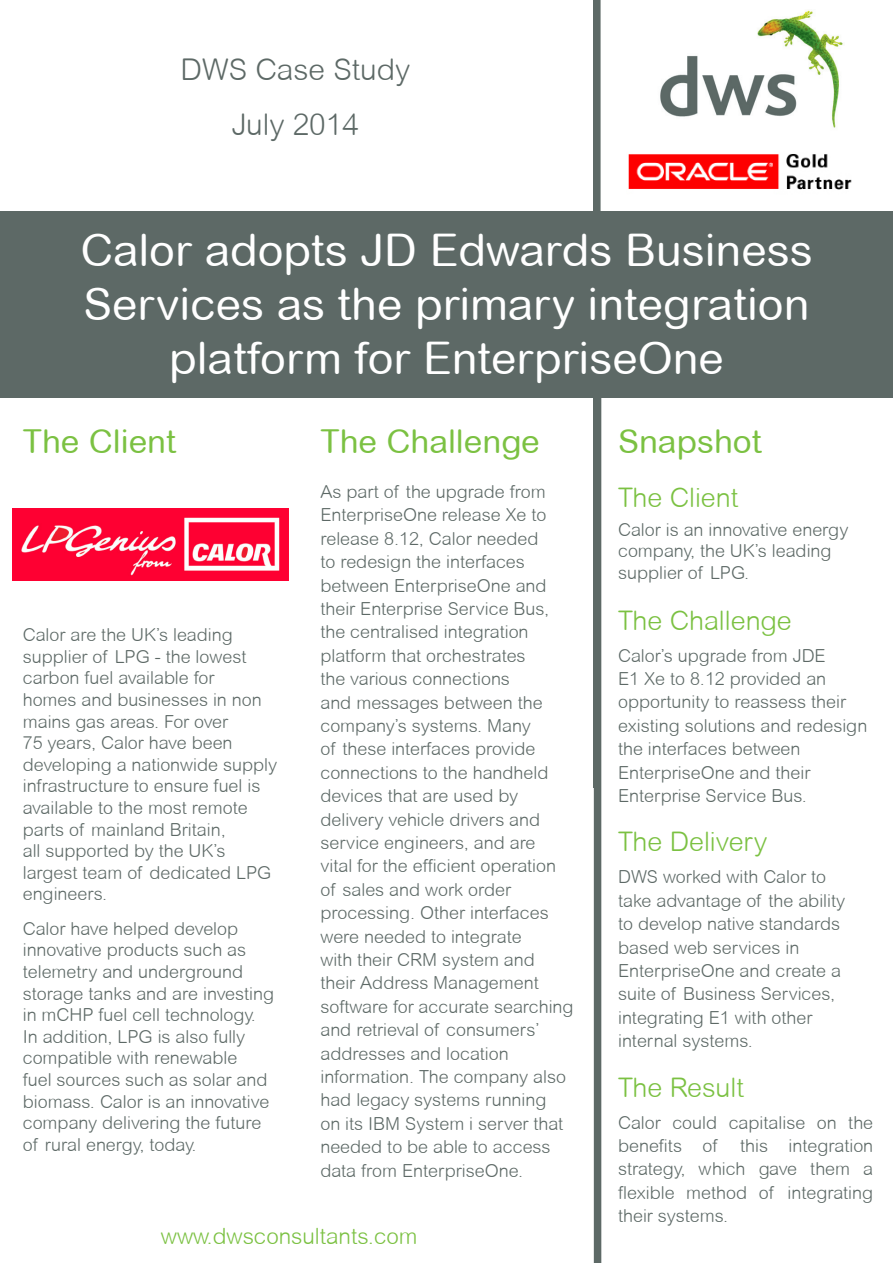
<style>
.page{position:relative;width:893px;height:1263px;background:#fff}
.page>*{position:absolute;margin:0;border:0;box-sizing:border-box;transform-origin:0 0}
.t1{font:45px/54px "Arial Rounded MT";color:#fff;text-align:center}
.t2{font:33px "Arial Rounded MT";color:#7bc142}
.t3{font:300 30px "Arial Rounded MT";color:#5d6966}
.t4{font:300 27px "Arial Rounded MT";color:#7bc142}
.t5{font:300 22.5px "Arial Rounded MT";color:#7bc142}
.t6{font:300 18px/23.4px "Arial Rounded MT";color:#5d6966}
</style>
<div class="page">
<svg style="left:593px;top:0;width:8px;height:788px;background:#636f6c"></svg>
<img style="left:660px;top:10px;width:183px;height:118px">
<img style="left:628px;top:154px;width:224px;height:36px">
<div style="left:0;top:212px;width:893px;height:186px;background:#5d6966"></div>
<div style="left:595px;top:397px;width:6px;height:865px;background:#5d6966"></div>
<div style="left:594px;top:396px;width:7px;height:867px;border:2px solid #5d6966"></div>
<img style="left:12px;top:509px;width:277px;height:72px">
<p class="t3" style="left:181px;top:52px;width:231px">DWS Case Study</p>
<p class="t3" style="left:232px;top:107px;width:129px">July 2014</p>
<p class="t1" style="left:80px;top:223px;width:734px">Calor adopts JD Edwards Business<br>Services as the primary integration platform for EnterpriseOne</p>
<p class="t2" style="left:23px;top:422px;width:155px">The Client</p>
<p class="t6" style="left:23px;top:624px;width:256px;line-height:21.6px">Calor are the UK’s leading supplier of LPG - the lowest carbon fuel available for<br>homes and businesses in non mains gas areas. For over<br>75 years, Calor have been developing a nationwide supply infrastructure to ensure fuel is available to the most remote parts of mainland Britain,<br>all supported by the UK’s largest team of dedicated LPG engineers.</p>
<p class="t6" style="left:23px;top:917px;width:253px;line-height:21.6px">Calor have helped develop innovative products such as telemetry and underground storage tanks and are investing in mCHP fuel cell technology.<br>In addition, LPG is also fully compatible with renewable<br>fuel sources such as solar and biomass. Calor is an innovative company delivering the future of rural energy, today.</p>
<p class="t2" style="left:320px;top:422px;width:221px">The Challenge</p>
<p class="t6" style="left:320px;top:480px;width:255px">As part of the upgrade from<br>EnterpriseOne release Xe to release 8.12, Calor needed<br>to redesign the interfaces between EnterpriseOne and their Enterprise Service Bus, the centralised integration platform that orchestrates<br>the various connections<br>and messages between the company’s systems. Many<br>of these interfaces provide connections to the handheld devices that are used by delivery vehicle drivers and service engineers, and are<br>vital for the efficient operation of sales and work order processing. Other interfaces were needed to integrate<br>with their CRM system and their Address Management software for accurate searching and retrieval of consumers’ addresses and location information. The company also had legacy systems running<br>on its IBM System i server that needed to be able to access data from EnterpriseOne.</p>
<p class="t5" style="left:161px;top:1223px;width:258px">www.dwsconsultants.com</p>
<p class="t2" style="left:618px;top:422px;width:145px">Snapshot</p>
<p class="t4" style="left:618px;top:482px;width:122px">The Client</p>
<p class="t6" style="left:618px;top:518px;width:232px;line-height:21.6px">Calor is an innovative energy company, the UK’s leading supplier of LPG.</p>
<p class="t4" style="left:618px;top:605px;width:175px">The Challenge</p>
<p class="t6" style="left:618px;top:643px;width:251px">Calor’s upgrade from JDE<br>E1 Xe to 8.12 provided an opportunity to reassess their existing solutions and redesign the interfaces between<br>EnterpriseOne and their<br>Enterprise Service Bus.</p>
<p class="t4" style="left:618px;top:826px;width:151px">The Delivery</p>
<p class="t6" style="left:618px;top:865px;width:229px">DWS worked with Calor to take advantage of the ability to develop native standards based web services in<br>EnterpriseOne and create a suite of Business Services, integrating E1 with other internal systems.</p>
<p class="t4" style="left:618px;top:1071px;width:127px">The Result</p>
<p class="t6" style="left:618px;top:1110px;width:257px">Calor could capitalise on the benefits of</p>
<p class="t6" style="left:618px;top:1134px;width:257px;text-align:justify;text-indent:122px">this integration strategy, which gave them a flexible method of integrating their systems.</p>
</div>
